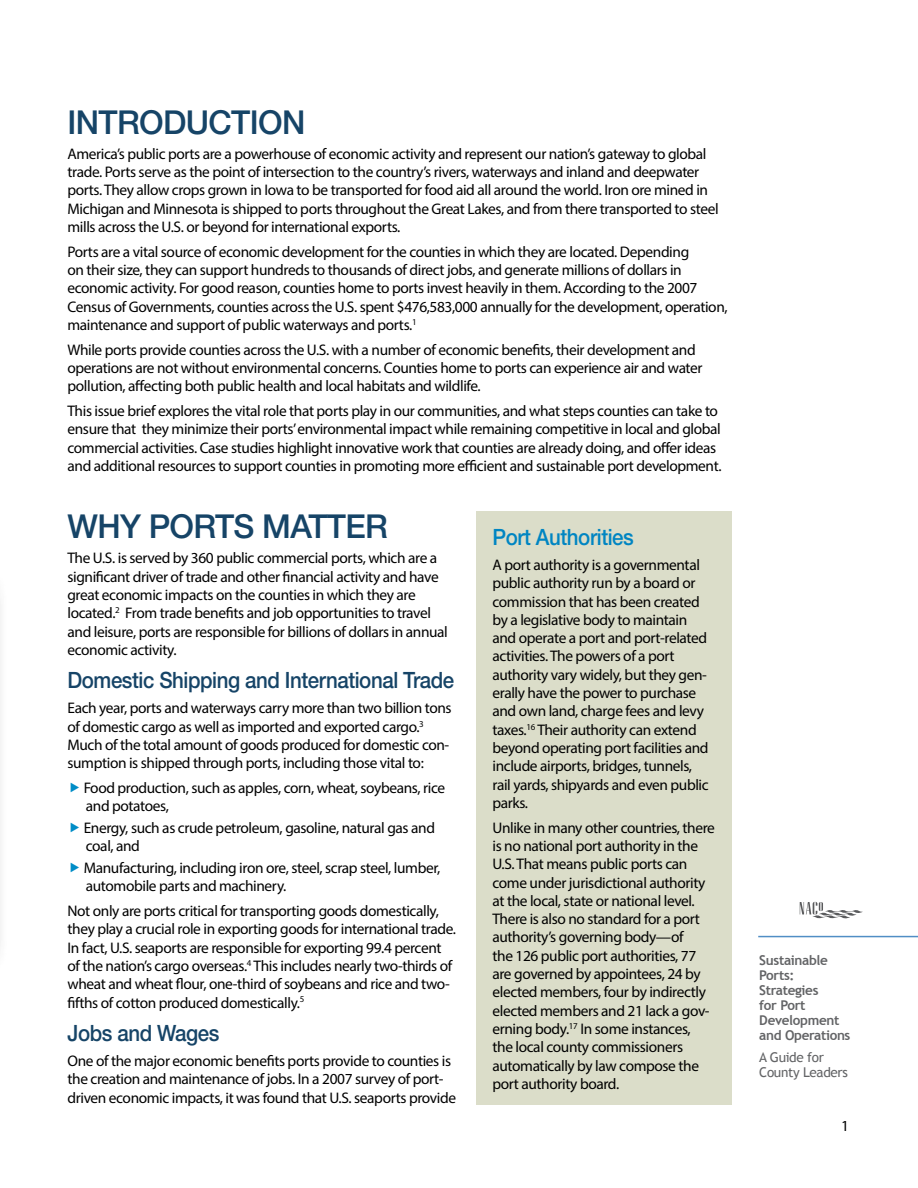
<style>
.page{position:relative;width:918px;height:1188px;background:#fff}
.page>*{position:absolute;margin:0;border:0;box-sizing:border-box;transform-origin:0 0}
.t1{font:500 33px "Helvetica Neue";letter-spacing:-.02em;color:#164467}
.Sub_Header{font:500 22.5px "Helvetica Neue";letter-spacing:-.02em;color:#164467;scale:.91 1}
.Sub_Header-2{font:500 22.5px "Helvetica Neue";letter-spacing:-.02em;color:#0085c2;scale:.91 1}
.Primary_Text{font:15.3px/18.3px "Myriad Pro";letter-spacing:-.025em;color:#000}
.t2{font:700 13.5px/15px "Trebuchet MS";letter-spacing:-.025em;color:#636466}
.t3{font:13.5px/15px "Trebuchet MS";letter-spacing:-.025em;color:#636466}
</style>
<div class="page">
<hr style="left:758px;top:936px;width:160px;height:1px;background:#518ec5">
<svg style="left:800px;top:902px;width:63px;height:16px"></svg>
<div style="left:476px;top:511px;width:256px;height:594px;background:#dbddc9"></div>
<p class="t1" style="left:68px;top:102px;width:239px">INTRODUCTION</p>
<p class="Primary_Text" style="left:68px;top:144px;width:653px">America’s public ports are a powerhouse of economic activity and represent our nation’s gateway to global trade. Ports serve as the point of intersection to the country’s rivers, waterways and inland and deepwater ports. They allow crops grown in Iowa to be transported for food aid all around the world. Iron ore mined in Michigan and Minnesota is shipped to ports throughout the Great Lakes, and from there transported to steel mills across the U.S. or beyond for international exports.</p>
<p class="Primary_Text" style="left:68px;top:242px;width:662px">Ports are a vital source of economic development for the counties in which they are located. Depending<br>on their size, they can support hundreds to thousands of direct jobs, and generate millions of dollars in economic activity. For good reason, counties home to ports invest heavily in them. According to the 2007<br>Census of Governments, counties across the U.S. spent $476,583,000 annually for the development, operation, maintenance and support of public waterways and ports.<sup>1</sup></p>
<p class="Primary_Text" style="left:68px;top:340px;width:637px">While ports provide counties across the U.S. with a number of economic benefits, their development and operations are not without environmental concerns. Counties home to ports can experience air and water pollution, affecting both public health and local habitats and wildlife.</p>
<p class="Primary_Text" style="left:68px;top:402px;width:655px">This issue brief explores the vital role that ports play in our communities, and what steps counties can take to ensure that they minimize their ports’ environmental impact while remaining competitive in local and global commercial activities. Case studies highlight innovative work that counties are already doing, and offer ideas and additional resources to support counties in promoting more efficient and sustainable port development.</p>
<p class="t1" style="left:68px;top:507px;width:322px">WHY PORTS MATTER</p>
<p class="Primary_Text" style="left:68px;top:549px;width:382px">The U.S. is served by 360 public commercial ports, which are a significant driver of trade and other financial activity and have great economic impacts on the counties in which they are located.<sup>2</sup> From trade benefits and job opportunities to travel and leisure, ports are responsible for billions of dollars in annual economic activity.</p>
<p class="Sub_Header" style="left:68px;top:667px;width:427px">Domestic Shipping and International Trade</p>
<p class="Primary_Text" style="left:68px;top:699px;width:386px">Each year, ports and waterways carry more than two billion tons of domestic cargo as well as imported and exported cargo.<sup>3<br></sup>Much of the total amount of goods produced for domestic con&shy;sumption is shipped through ports, including those vital to:</p>
<p class="Primary_Text" style="left:84px;top:778px;width:363px">Food production, such as apples, corn, wheat, soybeans, rice and potatoes,</p>
<p class="Primary_Text" style="left:84px;top:818px;width:353px">Energy, such as crude petroleum, gasoline, natural gas and coal, and</p>
<p class="Primary_Text" style="left:84px;top:858px;width:358px">Manufacturing, including iron ore, steel, scrap steel, lumber, automobile parts and machinery.</p>
<p class="Primary_Text" style="left:68px;top:902px;width:389px">Not only are ports critical for transporting goods domestically, they play a crucial role in exporting goods for international trade.<br>In fact, U.S. seaports are responsible for exporting 99.4 percent of the nation’s cargo overseas.<sup>4</sup> This includes nearly two-thirds of wheat and wheat flour, one-third of soybeans and rice and two&shy;fifths of cotton produced domestically.<sup>5</sup></p>
<p class="Sub_Header" style="left:68px;top:1020px;width:169px">Jobs and Wages</p>
<p class="Primary_Text" style="left:68px;top:1052px;width:390px">One of the major economic benefits ports provide to counties is the creation and maintenance of jobs. In a 2007 survey of port&shy;driven economic impacts, it was found that U.S. seaports provide</p>
<p class="Sub_Header-2" style="left:492px;top:524px;width:157px">Port Authorities</p>
<p class="Primary_Text" style="left:492px;top:555px;width:218px">A port authority is a governmental public authority run by a board or commission that has been created by a legislative body to maintain and operate a port and port-related activities. The powers of a port authority vary widely, but they gen&shy;erally have the power to purchase and own land, charge fees and levy taxes.<sup>16</sup> Their authority can extend beyond operating port facilities and include airports, bridges, tunnels, rail yards, shipyards and even public parks.</p>
<p class="Primary_Text" style="left:492px;top:818px;width:224px">Unlike in many other countries, there is no national port authority in the U.S. That means public ports can come under jurisdictional authority at the local, state or national level.<br>There is also no standard for a port authority’s governing body—of<br>the 126 public port authorities, 77 are governed by appointees, 24 by elected members, four by indirectly elected members and 21 lack a gov&shy;erning body.<sup>17</sup> In some instances, the local county commissioners automatically by law compose the port authority board.</p>
<p class="t2" style="left:759px;top:953px;width:93px">Sustainable<br>Ports:<br>Strategies<br>for Port<br>Development and Operations</p>
<p class="t3" style="left:759px;top:1050px;width:90px">A Guide for<br>County Leaders</p>
<p class="Primary_Text" style="left:841px;top:1116px;width:9px">1</p>
</div>
